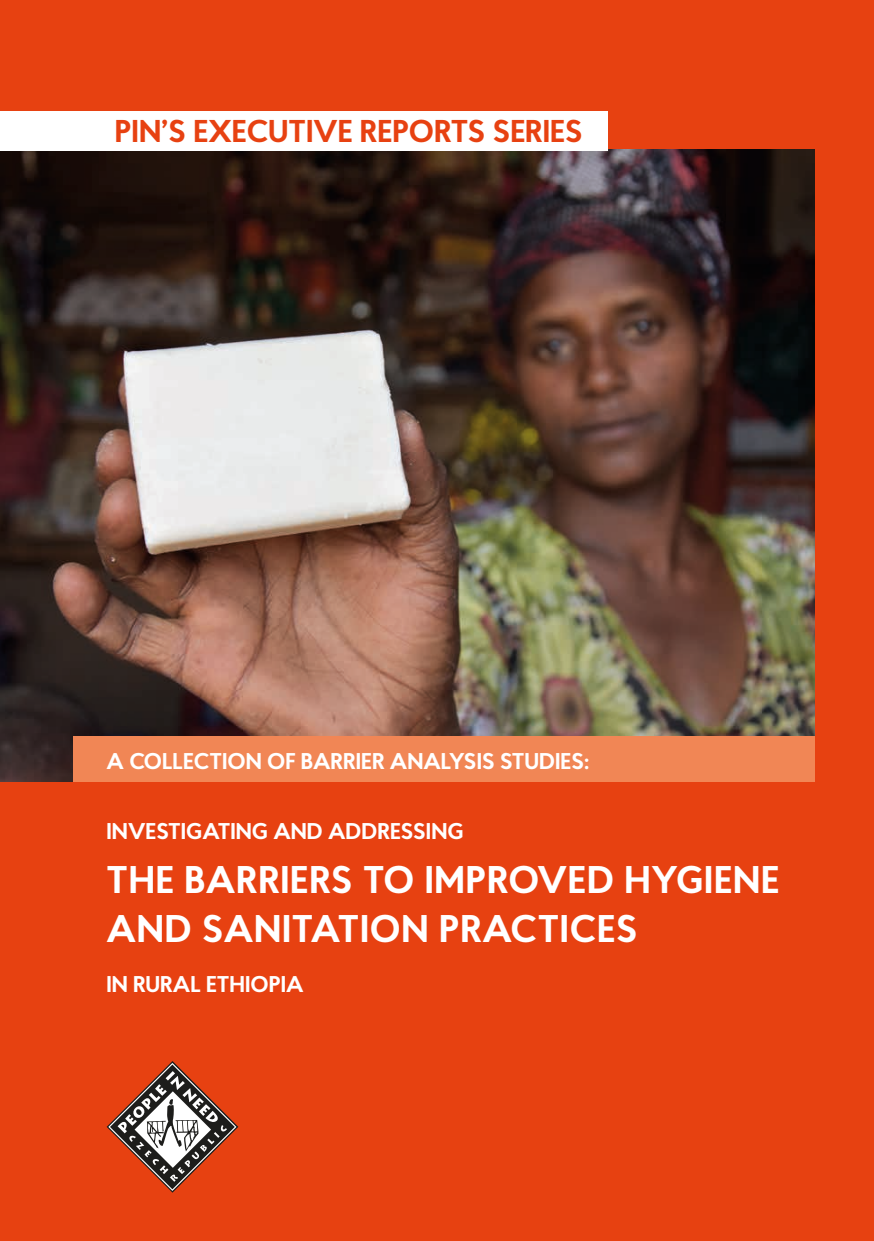
<style>
.page{position:relative;width:874px;height:1241px;background:#fff}
.page>*{position:absolute;margin:0;border:0;box-sizing:border-box;transform-origin:0 0}
.t1{font:700 38.5px/49.2px "Proba Pro";letter-spacing:.02em;color:#fff}
.t2{font:700 31.5px "Proba Pro";color:#e74111}
.t3{font:700 22.75px "Proba Pro";color:#fff}
</style>
<div class="page">
<div style="left:0;top:0;width:873px;height:1240px;background:#e74111"></div>
<img style="left:0;top:150px;width:814px;height:631px">
<div style="left:73px;top:736px;width:741px;height:45px;background:#f18655"></div>
<svg style="left:107px;top:1061px;width:131px;height:131px"></svg>
<div style="left:0;top:111px;width:607px;height:39px;background:#fff"></div>
<h2 class="t2" style="left:115px;top:110px;width:469px">PIN’S EXECUTIVE REPORTS SERIES</h2>
<p class="t3" style="left:107px;top:745px;width:484px">A COLLECTION OF BARRIER ANALYSIS STUDIES:</p>
<p class="t3" style="left:107px;top:815px;width:358px">INVESTIGATING AND ADDRESSING</p>
<h1 class="t1" style="left:107px;top:853px;width:674px">THE BARRIERS TO IMPROVED HYGIENE<br>AND SANITATION PRACTICES</h1>
<p class="t3" style="left:107px;top:968px;width:198px">IN RURAL ETHIOPIA</p>
</div>
